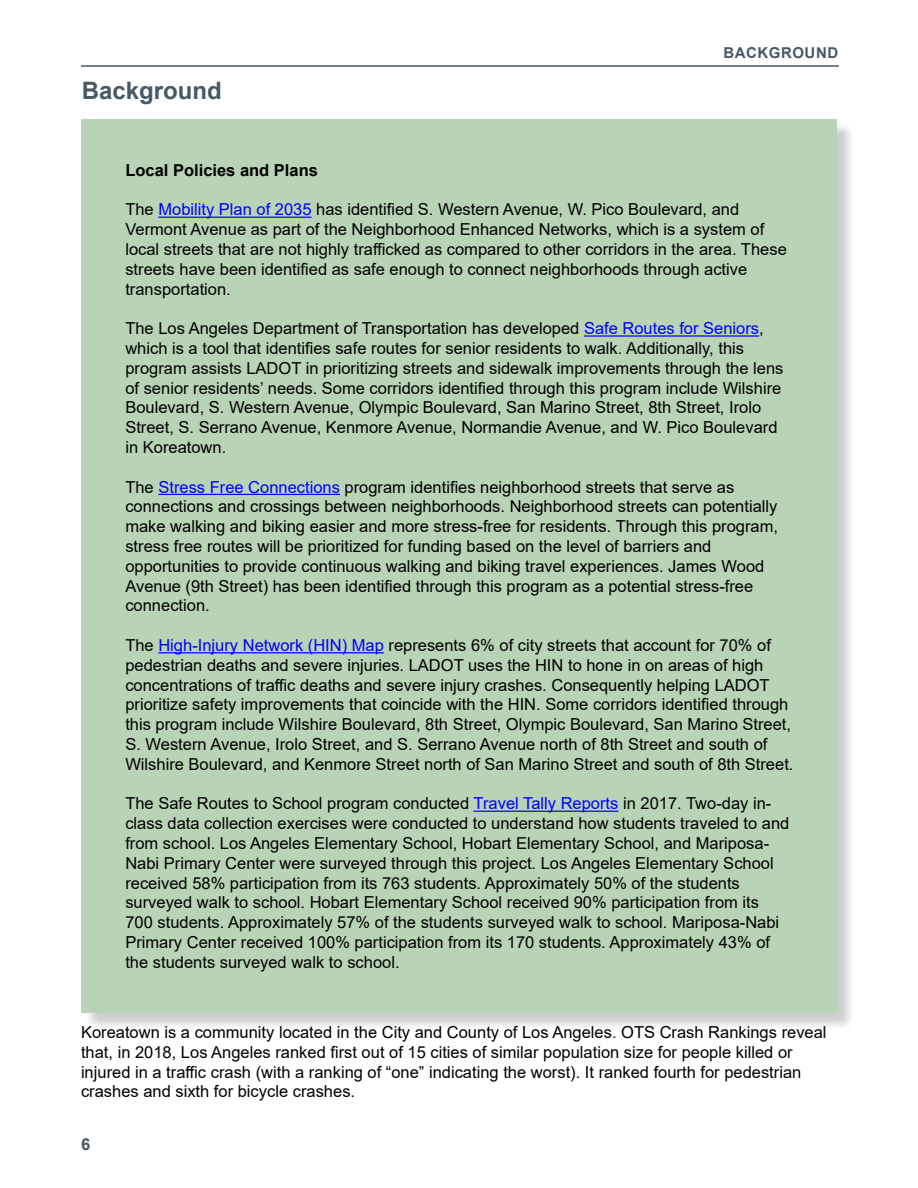
<style>
.page{position:relative;width:918px;height:1188px;background:#fff}
.page>*{position:absolute;margin:0;border:0;box-sizing:border-box;transform-origin:0 0}
.t1{font:700 24px "Arial";color:#485865}
.t2{font:16.5px/19.8px "Arial";color:#000}
.t3{font:700 16.5px "Arial";color:#000}
.t4{font:700 16.5px "Arial";color:#485865}
.t5{font:700 15px "Arial";color:#485865}
.s1{color:#00f}
</style>
<div class="page">
<hr style="left:81px;top:65px;width:758px;height:2px;background:#485865">
<div style="left:84px;top:121px;width:772px;height:910px;background:#000;opacity:.2"></div>
<div style="left:82px;top:119px;width:755px;height:893px;background:#b9d3b6"></div>
<hr style="left:158px;top:217px;width:154px;height:1px;background:#00f">
<hr style="left:584px;top:335px;width:175px;height:2px;background:#00f">
<hr style="left:158px;top:494px;width:182px;height:1px;background:#00f">
<hr style="left:158px;top:652px;width:226px;height:1px;background:#00f">
<hr style="left:474px;top:811px;width:145px;height:1px;background:#00f">
<h1 class="t1" style="left:82px;top:74px;width:142px">Background</h1>
<p class="t5" style="left:723px;top:42px;width:24px">Back</p>
<p class="t5" style="left:769px;top:42px;width:25px">groun</p>
<p class="t5" style="left:827px;top:42px;width:12px">d</p>
<p class="t3" style="left:125px;top:158px;width:194px">Local Policies and Plans</p>
<p class="t2" style="left:125px;top:200px;width:663px">The <span class="s1">Mobility Plan of 2035</span> has identified S. Western Avenue, W. Pico Boulevard, and Vermont Avenue as part of the Neighborhood Enhanced Networks, which is a system of local streets that are not highly trafficked as compared to other corridors in the area. These streets have been identified as safe enough to connect neighborhoods through active transportation.</p>
<p class="t2" style="left:125px;top:318px;width:660px">The Los Angeles Department of Transportation has developed <span class="s1">Safe Routes for Seniors</span>, which is a tool that identifies safe routes for senior residents to walk. Additionally, this program assists LADOT in prioritizing streets and sidewalk improvements through the lens of senior residents’ needs. Some corridors identified through this program include Wilshire Boulevard, S. Western Avenue, Olympic Boulevard, San Marino Street, 8th Street, Irolo Street, S. Serrano Avenue, Kenmore Avenue, Normandie Avenue, and W. Pico Boulevard in Koreatown.</p>
<p class="t2" style="left:125px;top:477px;width:654px">The <span class="s1">Stress Free Connections</span> program identifies neighborhood streets that serve as connections and crossings between neighborhoods. Neighborhood streets can potentially make walking and biking easier and more stress-free for residents. Through this program, stress free routes will be prioritized for funding based on the level of barriers and opportunities to provide continuous walking and biking travel experiences. James Wood Avenue (9th Street) has been identified through this program as a potential stress-free connection.</p>
<p class="t2" style="left:125px;top:635px;width:670px">The <span class="s1">High-Injury Network (HIN) Map</span> represents 6% of city streets that account for 70% of pedestrian deaths and severe injuries. LADOT uses the HIN to hone in on areas of high concentrations of traffic deaths and severe injury crashes. Consequently helping LADOT prioritize safety improvements that coincide with the HIN. Some corridors identified through this program include Wilshire Boulevard, 8th Street, Olympic Boulevard, San Marino Street, S. Western Avenue, Irolo Street, and S. Serrano Avenue north of 8th Street and south of Wilshire Boulevard, and Kenmore Street north of San Marino Street and south of 8th Street.</p>
<p class="t2" style="left:125px;top:794px;width:665px">The Safe Routes to School program conducted <span class="s1">Travel Tally Reports</span> in 2017. Two-day in&shy;class data collection exercises were conducted to understand how students traveled to and from school. Los Angeles Elementary School, Hobart Elementary School, and Mariposa-Nabi Primary Center were surveyed through this project. Los Angeles Elementary School received 58% participation from its 763 students. Approximately 50% of the students surveyed walk to school. Hobart Elementary School received 90% participation from its 700 students. Approximately 57% of the students surveyed walk to school. Mariposa-Nabi Primary Center received 100% participation from its 170 students. Approximately 43% of the students surveyed walk to school.</p>
<p class="t2" style="left:81px;top:1022px;width:747px">Koreatown is a community located in the City and County of Los Angeles. OTS Crash Rankings reveal that, in 2018, Los Angeles ranked first out of 15 cities of similar population size for people killed or injured in a traffic crash (with a ranking of “one” indicating the worst). It ranked fourth for pedestrian crashes and sixth for bicycle crashes.</p>
<p class="t4" style="left:81px;top:1133px;width:11px">6</p>
</div>
